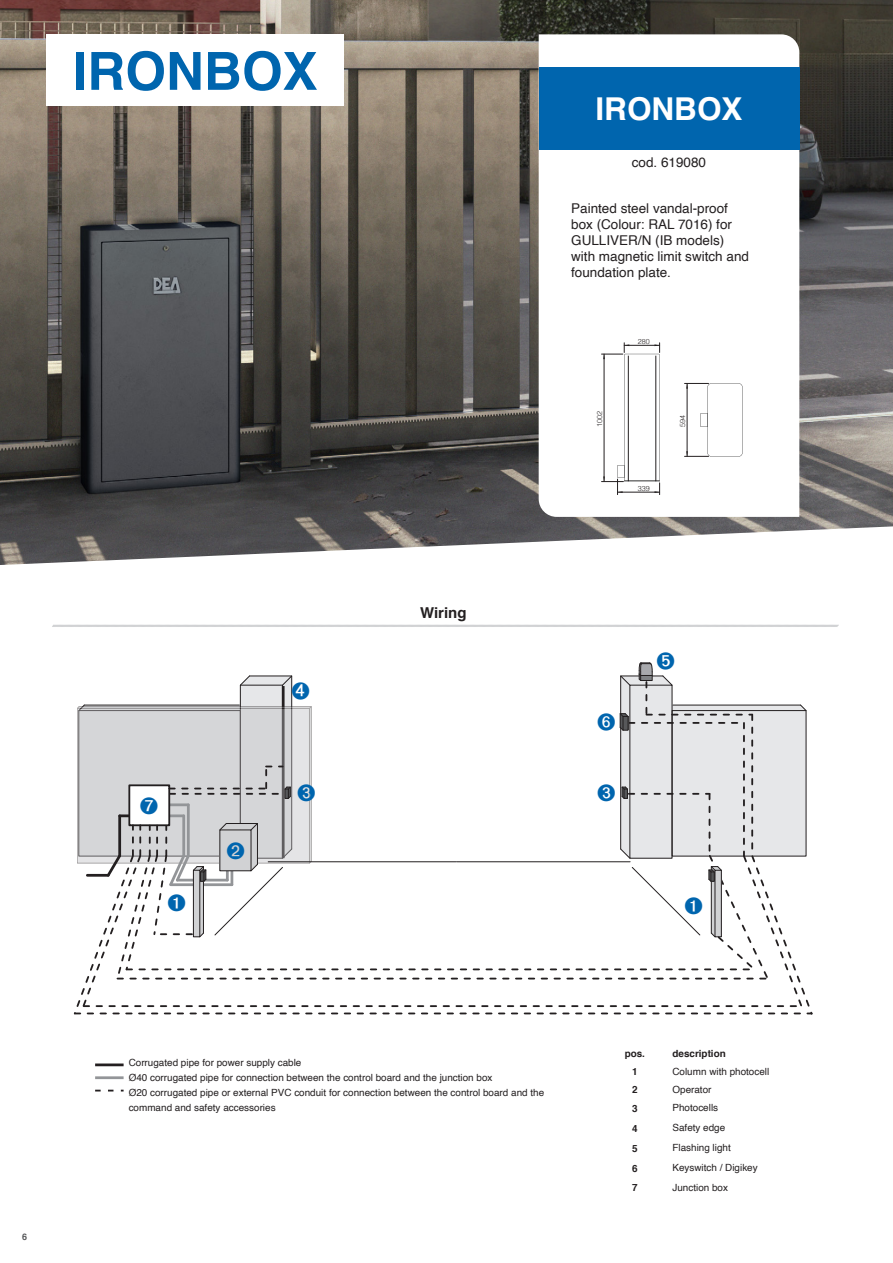
<style>
.page{position:relative;width:893px;height:1263px;background:#fff}
.page>*{position:absolute;margin:0;border:0;box-sizing:border-box;transform-origin:0 0}
.TITOLO_FAMIGLIA_MOTO{font:700 52.5px "Helvetica";color:#0065ae}
.TITOLO_FAMIGLIA_MOTO-2{font:700 31.5px "Helvetica";color:#fff}
.t1{font:19.8px "Digits";color:#0065ae}
.INSTALLAZIONE_TIPICA{font:700 15px "Helvetica";color:#231f20}
.DESCRIZIONE_HIGHLIGH{font:13.5px/16.2px "Helvetica";color:#231f20}
.VOLTAGGI__ex__Motore{font:13.5px "Helvetica";color:#231f20}
.LEGENDA_CABLAGGI{font:9.9px/15px "Helvetica";color:#231f20}
.t2{font:700 9.9px "Helvetica";color:#231f20}
.t3{font:700 9px "Helvetica";color:#57585a}
.t4{font:300 7.2px "Helvetica";color:#231f20}
</style>
<div class="page">
<img style="left:0;top:0;width:893px;height:565px">
<svg style="left:95px;top:1090px;width:29px;height:1px"></svg>
<hr style="left:95px;top:1076px;width:29px;height:3px;background:#939598">
<hr style="left:95px;top:1063px;width:29px;height:3px;background:#231f20">
<svg style="left:73px;top:662px;width:740px;height:353px"></svg>
<svg style="left:539px;top:34px;width:260px;height:483px"></svg>
<svg style="left:601px;top:343px;width:59px;height:152px"></svg>
<svg style="left:684px;top:383px;width:59px;height:74px"></svg>
<div style="left:46px;top:34px;width:298px;height:72px;background:#fff"></div>
<svg style="left:52px;top:624px;width:787px;height:3px"></svg>
<div style="left:539px;top:67px;width:260px;height:82px;background:#0065ae"></div>
<p class="TITOLO_FAMIGLIA_MOTO" style="left:73px;top:29px;width:247px">IRONBOX</p>
<p class="t1" style="left:292px;top:680px;width:20px">D</p>
<p class="INSTALLAZIONE_TIPICA" style="left:420px;top:601px;width:48px">Wiring</p>
<p class="TITOLO_FAMIGLIA_MOTO-2" style="left:595px;top:83px;width:149px">IRONBOX</p>
<p class="VOLTAGGI__ex__Motore" style="left:632px;top:152px;width:76px">cod. 619080</p>
<p class="DESCRIZIONE_HIGHLIGH" style="left:571px;top:200px;width:179px">Painted steel vandal-proof box (Colour: RAL 7016) for<br>GULLIVER/N (IB models) with magnetic limit switch and foundation plate.</p>
<p class="t4" style="left:593px;top:427px;width:17px;rotate:-90deg">1002</p>
<p class="t4" style="left:638px;top:335px;width:13px">280</p>
<p class="t4" style="left:638px;top:482px;width:13px">339</p>
<p class="t4" style="left:676px;top:427px;width:13px;rotate:-90deg">594</p>
<p class="t1" style="left:598px;top:710px;width:20px">F</p>
<p class="t1" style="left:657px;top:650px;width:20px">E</p>
<p class="t1" style="left:141px;top:795px;width:20px">G</p>
<p class="t1" style="left:227px;top:839px;width:20px">B</p>
<p class="t1" style="left:298px;top:781px;width:20px">C</p>
<p class="t1" style="left:598px;top:781px;width:20px">C</p>
<p class="t1" style="left:168px;top:892px;width:20px">A</p>
<p class="t1" style="left:685px;top:894px;width:20px">A</p>
<p class="t3" style="left:22px;top:1230px;width:7px">6</p>
<p class="LEGENDA_CABLAGGI" style="left:129px;top:1055px;width:174px">Corrugated pipe for power supply cable</p>
<p class="LEGENDA_CABLAGGI" style="left:129px;top:1070px;width:365px">Ø40 corrugated pipe for connection between the control board and the junction box</p>
<p class="LEGENDA_CABLAGGI" style="left:129px;top:1085px;width:417px">Ø20 corrugated pipe or external PVC conduit for connection between the control board and the command and safety accessories</p>
<p class="t2" style="left:625px;top:1045px;width:22px">pos.</p>
<p class="t2" style="left:672px;top:1045px;width:55px">description</p>
<p class="t2" style="left:632px;top:1063px;width:7px">1</p>
<p class="LEGENDA_CABLAGGI" style="left:672px;top:1064px;width:98px">Column with photocell</p>
<p class="t2" style="left:632px;top:1081px;width:7px">2</p>
<p class="LEGENDA_CABLAGGI" style="left:672px;top:1082px;width:41px">Operator</p>
<p class="t2" style="left:632px;top:1100px;width:7px">3</p>
<p class="LEGENDA_CABLAGGI" style="left:672px;top:1100px;width:47px">Photocells</p>
<p class="t2" style="left:632px;top:1120px;width:7px">4</p>
<p class="LEGENDA_CABLAGGI" style="left:672px;top:1120px;width:54px">Safety edge</p>
<p class="t2" style="left:632px;top:1140px;width:7px">5</p>
<p class="LEGENDA_CABLAGGI" style="left:672px;top:1140px;width:60px">Flashing light</p>
<p class="t2" style="left:632px;top:1161px;width:7px">6</p>
<p class="LEGENDA_CABLAGGI" style="left:672px;top:1160px;width:87px">Keyswitch / Digikey</p>
<p class="t2" style="left:632px;top:1180px;width:7px">7</p>
<p class="LEGENDA_CABLAGGI" style="left:672px;top:1181px;width:57px">Junction box</p>
</div>
